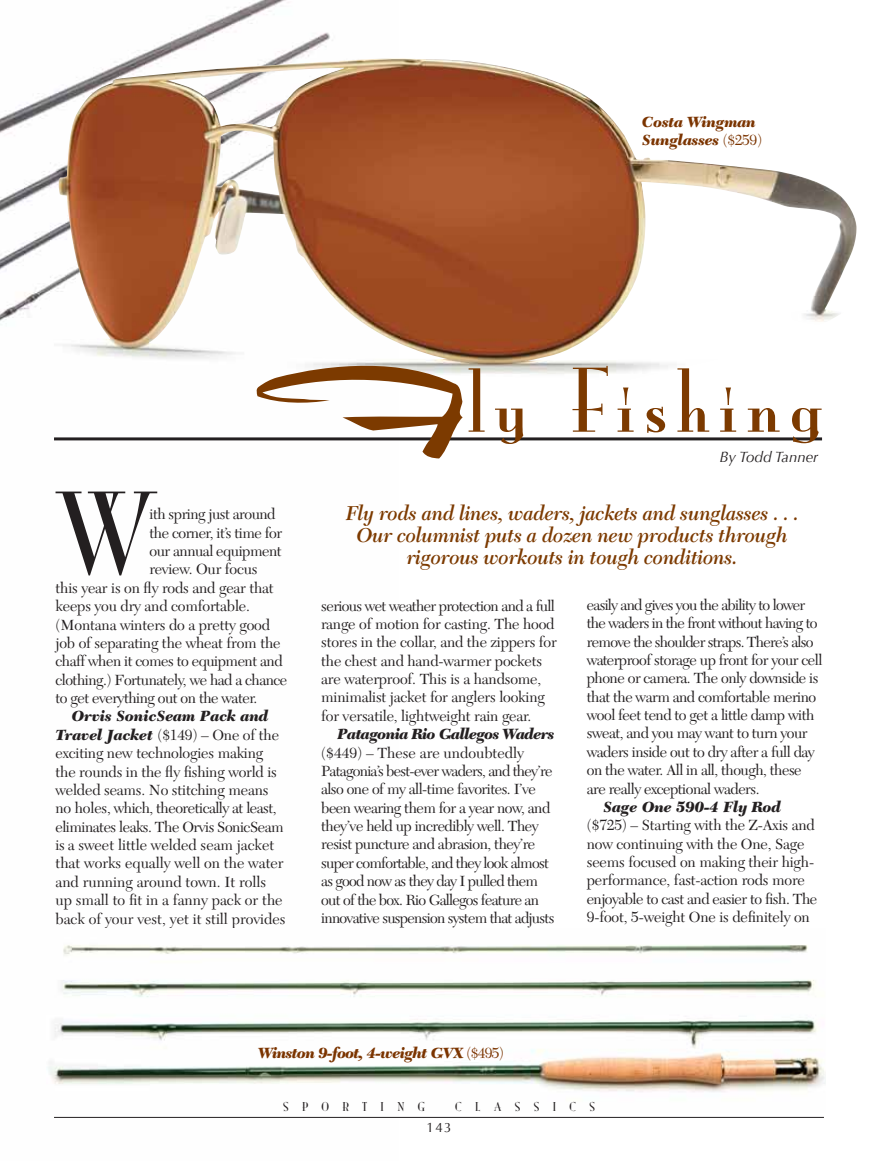
<style>
.page{position:relative;width:878px;height:1161px;background:#fff}
.page>*{position:absolute;margin:0;border:0;box-sizing:border-box;transform-origin:0 0}
.t1{font:124.35px "Mona Lisa Solid";color:#231f20}
.t2{font:96px "Mona Lisa Solid";letter-spacing:.1em;color:#7c3a00}
.t3{font:italic 600 21px/22.2px "New Caledonia";letter-spacing:-.02em;color:#7c3a00;text-align:center}
.t4{font:15.3px/18.3px "New Caledonia";letter-spacing:-.01em;color:#231f20}
.t5{font:15.3px/18.3px "New Caledonia";letter-spacing:-.03em;color:#231f20}
.t6{font:italic 900 15.3px "New Caledonia";letter-spacing:-.045em;color:#7b3400}
.t7{font:italic 900 15.3px/18.3px "New Caledonia";letter-spacing:-.02em;color:#7b3400}
.t8{font:italic 900 15.3px "New Caledonia";letter-spacing:-.045em;color:#231f20}
.t9{font:italic 900 15.3px "New Caledonia";letter-spacing:-.01em;color:#231f20}
.t10{font:italic 15px "Optima";color:#231f20}
.t11{font:13.5px "Mona Lisa Solid";letter-spacing:1em;color:#231f20}
.t12{font:13.5px "Optima";color:#231f20}
.s1{font-weight:400;font-style:normal}
.s2{font-family:"Dragonwick";font-size:121.65px}
.s3{font-weight:900;font-style:italic}
</style>
<div class="page">
<img style="left:0;top:0;width:399px;height:1117px">
<img style="left:29px;top:58px;width:828px;height:322px">
<hr style="left:54px;top:437px;width:768px;height:3px;background:#231f20">
<img style="left:46px;top:929px;width:779px;height:184px">
<hr style="left:54px;top:1117px;width:770px;height:1px;background:#231f20">
<p class="t7" style="left:642px;top:112px;width:122px">Costa Wingman<br>Sunglasses <span class="s1">($259)</span></p>
<h2 class="t2" style="left:246px;top:352px;width:577px"><span class="s2">F</span>ly Fishing</h2>
<p class="t10" style="left:719px;top:448px;width:100px">By Todd Tanner</p>
<h1 class="t1" style="left:56px;top:472px;width:101px">W</h1>
<p class="t5" style="left:149px;top:505px;width:127px">ith spring just around</p>
<p class="t5" style="left:149px;top:524px;width:134px">the corner, it’s time for</p>
<p class="t5" style="left:149px;top:542px;width:134px">our annual equipment</p>
<p class="t4" style="left:149px;top:561px;width:110px">review. Our focus</p>
<p class="t4" style="left:56px;top:579px;width:220px">this year is on fly rods and gear that</p>
<p class="t4" style="left:56px;top:597px;width:196px">keeps you dry and comfortable.</p>
<p class="t4" style="left:56px;top:616px;width:216px">(Montana winters do a pretty good</p>
<p class="t4" style="left:56px;top:634px;width:226px">job of separating the wheat from the</p>
<p class="t5" style="left:56px;top:652px;width:228px">chaff when it comes to equipment and</p>
<p class="t5" style="left:56px;top:671px;width:233px">clothing.) Fortunately, we had a chance</p>
<p class="t5" style="left:56px;top:689px;width:203px">to get everything out on the water.</p>
<p class="t4" style="left:56px;top:708px;width:231px;text-indent:16px"><span class="s3">Orvis SonicSeam Pack and Travel Jacket</span> ($149) – One of the exciting new technologies making the rounds in the fly fishing world is welded seams. No stitching means no holes, which, theoretically at least, eliminates leaks. The Orvis SonicSeam is a sweet little welded seam jacket that works equally well on the water and running around town. It rolls up small to fit in a fanny pack or the back of your vest, yet it still provides</p>
<h3 class="t3" style="left:346px;top:502px;width:455px">Fly rods and lines, waders, jackets and sunglasses . . .<br>Our columnist puts a dozen new products through rigorous workouts in tough conditions.</h3>
<p class="t4" style="left:321px;top:597px;width:237px">serious wet weather protection and a full range of motion for casting. The hood stores in the collar, and the zippers for the chest and hand-warmer pockets are waterproof. This is a handsome, minimalist jacket for anglers looking for versatile, lightweight rain gear.</p>
<p class="t8" style="left:337px;top:725px;width:219px">Patagonia Rio Gallegos Waders</p>
<p class="t5" style="left:321px;top:744px;width:235px">($449) – These are undoubtedly Patagonia’s best-ever waders, and they’re also one of my all-time favorites. I’ve been wearing them for a year now, and they’ve held up incredibly well. They resist puncture and abrasion, they’re super comfortable, and they look almost as good now as they day I pulled them out of the box. Rio Gallegos feature an innovative suspension system that adjusts</p>
<p class="t5" style="left:586px;top:596px;width:237px">easily and gives you the ability to lower the waders in the front without having to remove the shoulder straps. There’s also waterproof storage up front for your cell phone or camera. The only downside is that the warm and comfortable merino wool feet tend to get a little damp with sweat, and you may want to turn your waders inside out to dry after a full day on the water. All in all, though, these are really exceptional waders.</p>
<p class="t9" style="left:603px;top:798px;width:180px">Sage One 590-4 Fly Rod</p>
<p class="t4" style="left:587px;top:816px;width:232px">($725) – Starting with the Z-Axis and now continuing with the One, Sage seems focused on making their high&shy;performance, fast-action rods more enjoyable to cast and easier to fish. The 9-foot, 5-weight One is definitely on</p>
<p class="t6" style="left:258px;top:1044px;width:247px">Winston 9-foot, 4-weight GVX <span class="s1">($495)</span></p>
<p class="t11" style="left:283px;top:1100px;width:143px">SPORTING</p>
<p class="t11" style="left:455px;top:1100px;width:141px">CLASSICS</p>
<p class="t12" style="left:426px;top:1120px;width:27px">143</p>
</div>
